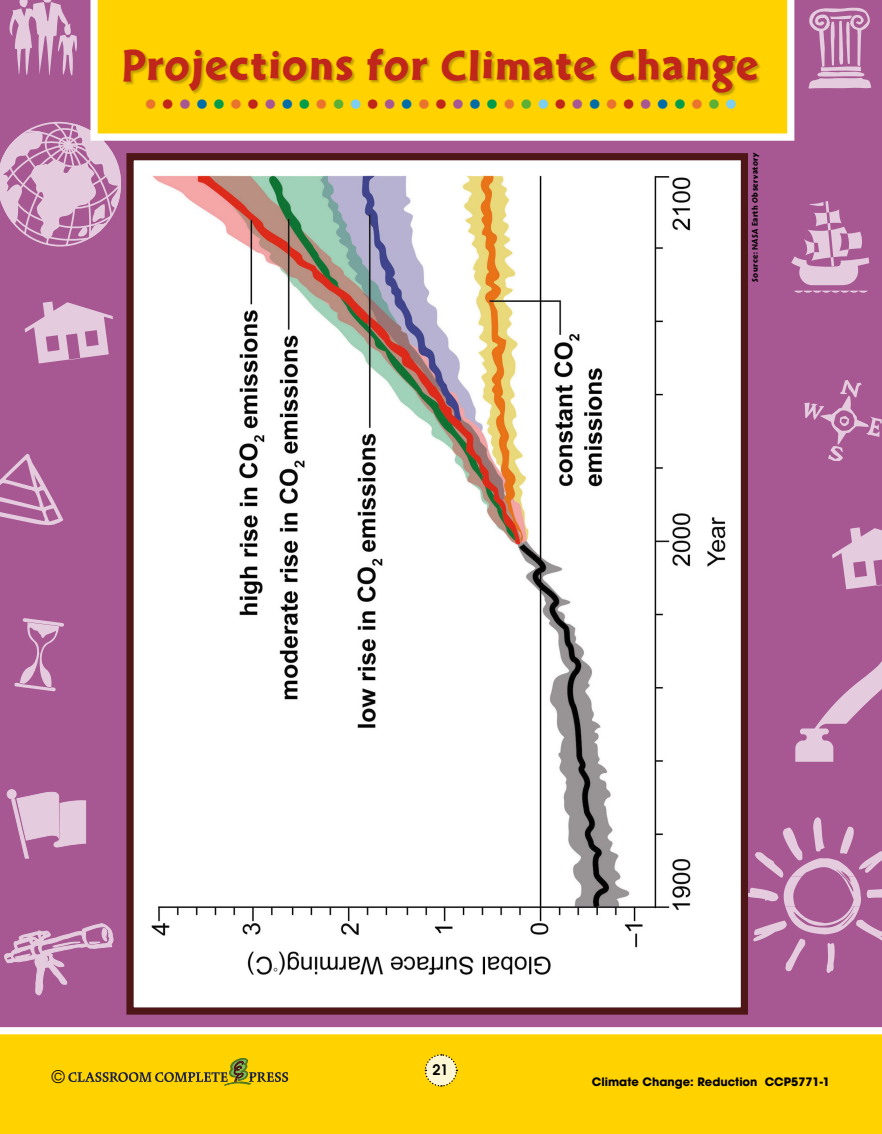
<style>
.page{position:relative;width:882px;height:1134px;background:#fff}
.page>*{position:absolute;margin:0;border:0;box-sizing:border-box;transform-origin:0 0}
.t1{font:44.71px "Cal Sans Heavy KA";letter-spacing:.035em;color:#c1261b}
.t2{font:700 40.34px "Futura";color:#ea742d}
.t3{font:17.32px "Avant Garde";color:#000}
.t4{font:600 14.44px "Avant Garde";color:#000}
.t5{font:700 11.55px "Avant Garde";color:#000}
.t6{font:8.66px "Cal Sans Heavy KA";letter-spacing:.05em;color:#000}
.s1{color:#c1261b}
.s2{color:#a75893}
.s3{color:#006da7}
.s4{color:#009c4a}
.s5{color:#5eaf36}
.s6{color:#7ccef3}
</style>
<div class="page">
<div style="left:0;top:1034px;width:882px;height:100px;background:#ffd200"></div>
<svg style="left:424px;top:1054px;width:34px;height:33px"></svg>
<svg style="left:68px;top:1058px;width:220px;height:27px"></svg>
<div style="left:0;top:0;width:882px;height:1028px;background:#a75893"></div>
<svg style="left:0;top:454px;width:63px;height:73px"></svg>
<svg style="left:25px;top:302px;width:88px;height:61px"></svg>
<svg style="left:808px;top:6px;width:63px;height:83px"></svg>
<svg style="left:8px;top:0;width:70px;height:76px"></svg>
<svg style="left:5px;top:789px;width:81px;height:70px"></svg>
<svg style="left:804px;top:380px;width:78px;height:81px"></svg>
<svg style="left:791px;top:201px;width:78px;height:92px"></svg>
<svg style="left:14px;top:618px;width:50px;height:73px"></svg>
<svg style="left:4px;top:923px;width:110px;height:74px"></svg>
<svg style="left:0;top:120px;width:122px;height:128px"></svg>
<svg style="left:832px;top:527px;width:50px;height:62px"></svg>
<svg style="left:795px;top:645px;width:87px;height:117px"></svg>
<svg style="left:748px;top:817px;width:134px;height:156px"></svg>
<svg style="left:90px;top:0;width:704px;height:141px"></svg>
<div style="left:124px;top:48px;width:638px;height:49px;background:#000;opacity:.25"></div>
<div style="left:126px;top:153px;width:622px;height:862px;border:7px solid #4e1617"></div>
<img style="left:138px;top:161px;width:601px;height:845px">
<p class="t1" style="left:122px;top:39px;width:638px">Projections for Climate Change</p>
<p class="t2" style="left:144px;top:67px;width:596px">.<span class="s1">.</span><span class="s2">.</span><span class="s3">.</span><span class="s4">.</span>.<span class="s1">.</span><span class="s2">.</span><span class="s3">.</span><span class="s4">.</span>.<span class="s5">.</span><span class="s6">.</span><span class="s1">.</span><span class="s2">.</span><span class="s3">.</span>.<span class="s1">.</span><span class="s2">.</span><span class="s3">.</span><span class="s4">.</span>.<span class="s5">.</span><span class="s6">.</span><span class="s1">.</span><span class="s2">.</span><span class="s3">.</span>.<span class="s1">.</span><span class="s2">.</span><span class="s3">.</span><span class="s4">.</span>.<span class="s5">.</span><span class="s6">.</span></p>
<p class="t6" style="left:750px;top:282px;width:130px;rotate:-90deg">Source: NASA Earth Observatory</p>
<p class="t4" style="left:433px;top:1060px;width:18px">21</p>
<p class="t3" style="left:52px;top:1067px;width:14px">©</p>
<p class="t5" style="left:592px;top:1074px;width:240px">Climate Change: Reduction CCP5771-1</p>
</div>
